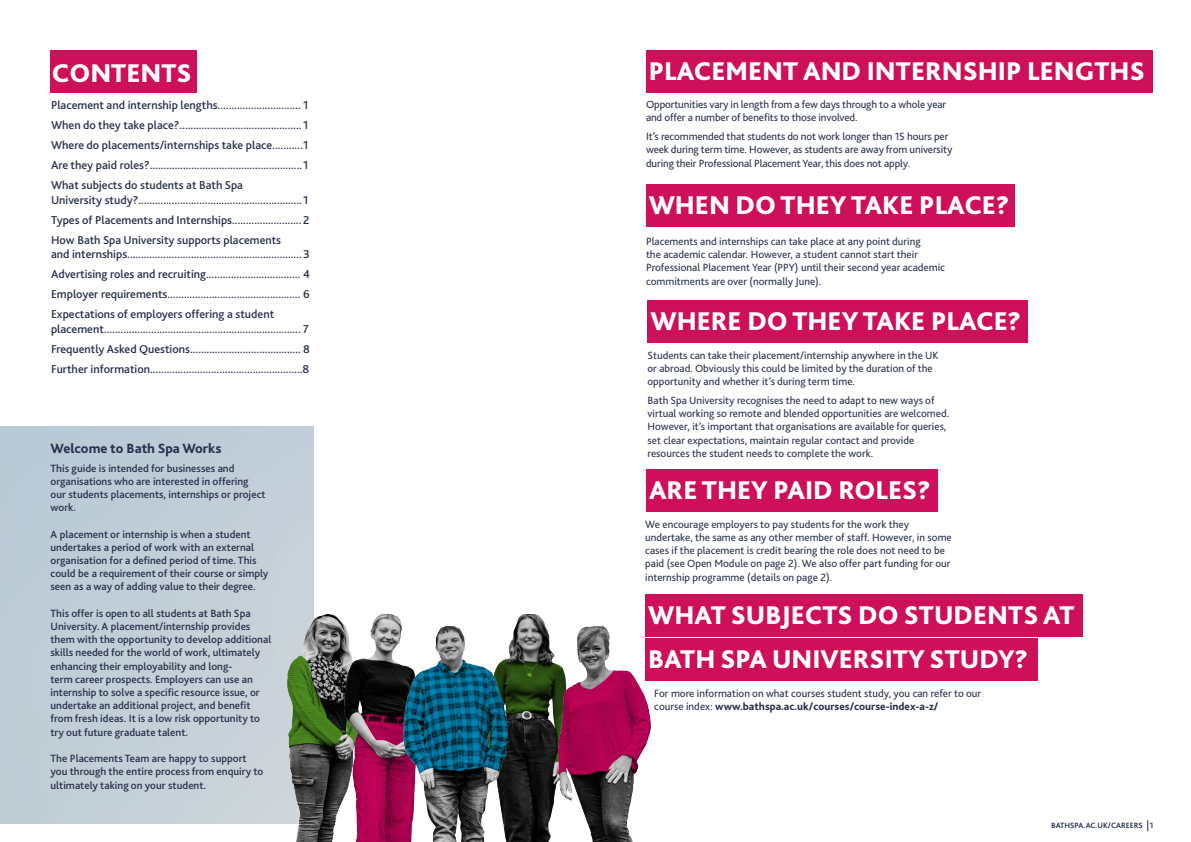
<style>
.page{position:relative;width:1191px;height:842px;background:#fff}
.page>*{position:absolute;margin:0;border:0;box-sizing:border-box;transform-origin:0 0}
.Section_header{font:800 26.8px "Bliss 2";color:#fff}
.t1{font:800 14px "Bliss 2";color:#29304c}
.t2{font:500 12px "Bliss 2";color:#29304c}
.t3{font:11px/13.2px "Bliss 2";color:#29304c}
.t4{font:500 11px/13.2px "Bliss 2";color:#29304c}
.t5{font:700 8px "Bliss 2";color:#29304c}
.s1{font-weight:800}
</style>
<div class="page">
<div style="left:51px;top:51px;width:146px;height:42px;background:#ce0f5a"></div>
<img style="left:287px;top:614px;width:57px;height:228px">
<img style="left:344px;top:614px;width:60px;height:228px">
<img style="left:508px;top:614px;width:50px;height:228px">
<img style="left:404px;top:626px;width:104px;height:216px">
<img style="left:558px;top:626px;width:92px;height:216px">
<div style="left:646px;top:51px;width:506px;height:42px;background:#ce0f5a"></div>
<div style="left:646px;top:184px;width:368px;height:43px;background:#ce0f5a"></div>
<div style="left:647px;top:301px;width:381px;height:42px;background:#ce0f5a"></div>
<div style="left:646px;top:469px;width:291px;height:43px;background:#ce0f5a"></div>
<div style="left:645px;top:594px;width:437px;height:42px;background:#ce0f5a"></div>
<div style="left:645px;top:638px;width:392px;height:42px;background:#ce0f5a"></div>
<h2 class="Section_header" style="left:52px;top:56px;width:141px">CONTENTS</h2>
<p class="t2" style="left:51px;top:97px;width:259px">Placement and internship lengths.............................. 1</p>
<p class="t2" style="left:51px;top:117px;width:259px">When do they take place?............................................1</p>
<p class="t2" style="left:51px;top:138px;width:259px">Where do placements/internships take place...........1</p>
<p class="t2" style="left:51px;top:158px;width:259px">Are they paid roles?.......................................................1</p>
<p class="t2" style="left:51px;top:178px;width:193px">What subjects do students at Bath Spa</p>
<p class="t2" style="left:51px;top:192px;width:259px">University study?...........................................................1</p>
<p class="t2" style="left:51px;top:212px;width:260px">Types of Placements and Internships.........................2</p>
<p class="t2" style="left:51px;top:232px;width:232px">How Bath Spa University supports placements</p>
<p class="t2" style="left:51px;top:247px;width:260px">and internships...............................................................3</p>
<p class="t2" style="left:51px;top:267px;width:260px">Advertising roles and recruiting.................................. 4</p>
<p class="t2" style="left:51px;top:287px;width:260px">Employer requirements................................................ 6</p>
<p class="t2" style="left:51px;top:307px;width:225px">Expectations of employers offering a student</p>
<p class="t2" style="left:51px;top:321px;width:259px">placement....................................................................... 7</p>
<p class="t2" style="left:51px;top:341px;width:260px">Frequently Asked Questions........................................ 8</p>
<p class="t2" style="left:51px;top:361px;width:260px">Further information.......................................................8</p>
<p class="t1" style="left:51px;top:439px;width:172px">Welcome to Bath Spa Works</p>
<p class="t4" style="left:51px;top:461px;width:217px">This guide is intended for businesses and organisations who are interested in offering our students placements, internships or project work.</p>
<p class="t4" style="left:51px;top:527px;width:219px">A placement or internship is when a student undertakes a period of work with an external organisation for a defined period of time. This could be a requirement of their course or simply seen as a way of adding value to their degree.</p>
<p class="t4" style="left:51px;top:607px;width:222px">This offer is open to all students at Bath Spa University. A placement/internship provides them with the opportunity to develop additional skills needed for the world of work, ultimately enhancing their employability and long-<br>term career prospects. Employers can use an internship to solve a specific resource issue, or undertake an additional project, and benefit from fresh ideas. It is a low risk opportunity to try out future graduate talent.</p>
<p class="t4" style="left:51px;top:752px;width:214px">The Placements Team are happy to support you through the entire process from enquiry to ultimately taking on your student.</p>
<h2 class="Section_header" style="left:648px;top:54px;width:497px">PLACEMENT AND INTERNSHIP LENGTHS</h2>
<p class="t3" style="left:646px;top:98px;width:302px">Opportunities vary in length from a few days through to a whole year and offer a number of benefits to those involved.</p>
<p class="t3" style="left:646px;top:130px;width:308px">It’s recommended that students do not work longer than 15 hours per week during term time. However, as students are away from university during their Professional Placement Year, this does not apply.</p>
<h2 class="Section_header" style="left:648px;top:188px;width:362px">WHEN DO THEY TAKE PLACE?</h2>
<p class="t3" style="left:646px;top:235px;width:300px">Placements and internships can take place at any point during<br>the academic calendar. However, a student cannot start their Professional Placement Year (PPY) until their second year academic commitments are over (normally June).</p>
<h2 class="Section_header" style="left:650px;top:304px;width:372px">WHERE DO THEY TAKE PLACE?</h2>
<p class="t3" style="left:647px;top:348px;width:292px">Students can take their placement/internship anywhere in the UK or abroad. Obviously this could be limited by the duration of the opportunity and whether it’s during term time.</p>
<p class="t3" style="left:647px;top:394px;width:303px">Bath Spa University recognises the need to adapt to new ways of virtual working so remote and blended opportunities are welcomed.<br>However, it’s important that organisations are available for queries, set clear expectations, maintain regular contact and provide resources the student needs to complete the work.</p>
<h2 class="Section_header" style="left:649px;top:473px;width:283px">ARE THEY PAID ROLES?</h2>
<p class="t3" style="left:645px;top:517px;width:308px">We encourage employers to pay students for the work they undertake, the same as any other member of staff. However, in some cases if the placement is credit bearing the role does not need to be paid (see Open Module on page 2). We also offer part funding for our internship programme (details on page 2).</p>
<h2 class="Section_header" style="left:648px;top:599px;width:428px">WHAT SUBJECTS DO STUDENTS AT</h2>
<h2 class="Section_header" style="left:648px;top:642px;width:381px">BATH SPA UNIVERSITY STUDY?</h2>
<p class="t3" style="left:654px;top:686px;width:328px">For more information on what courses student study, you can refer to our course index: <span class="s1">www.bathspa.ac.uk/courses/course-index-a-z/</span></p>
<p class="t5" style="left:1051px;top:820px;width:104px">BATHSPA.AC.UK/CAREERS 1</p>
</div>
